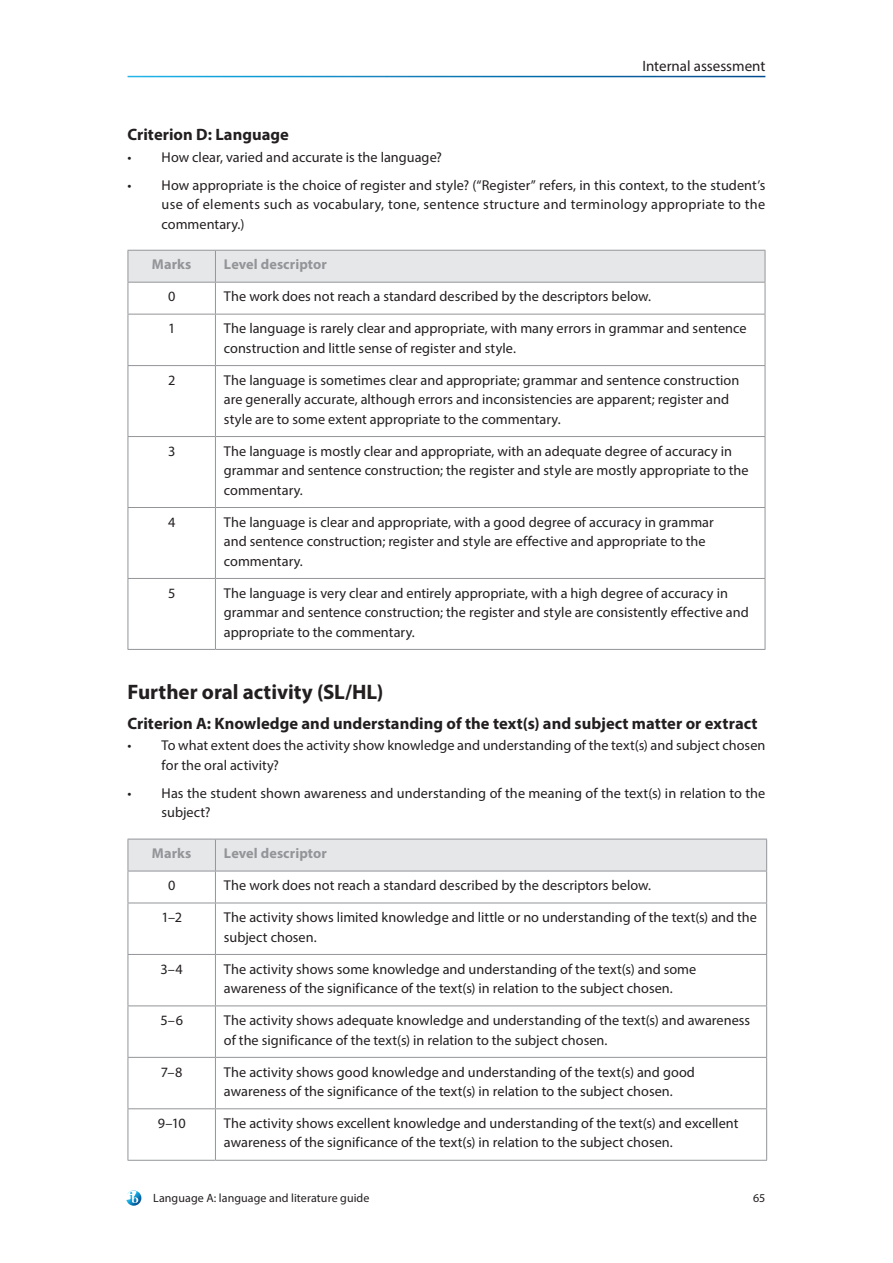
<style>
.page{position:relative;width:893px;height:1263px;background:#fff}
.page>*{position:absolute;margin:0;border:0;box-sizing:border-box;transform-origin:0 0}
.t1{font:700 21px "Myriad Pro";letter-spacing:-.005em;color:#231f20}
.t2{font:700 16.5px "Myriad Pro";color:#231f20}
.t3{font:15px "Myriad Pro";color:#231f20}
.t4{font:14.25px/19.5px "Myriad Pro";letter-spacing:.005em;color:#231f20}
.t5{font:700 14.25px "Myriad Pro";letter-spacing:.005em;color:#939598}
.t6{font:12px "Myriad Pro";letter-spacing:.005em;color:#231f20}
</style>
<div class="page">
<svg style="left:126px;top:1190px;width:15px;height:16px"></svg>
<div style="left:129px;top:251px;width:636px;height:31px;background:#e6e7e9"></div>
<hr style="left:128px;top:250px;width:87px;height:1px;background:#939598">
<hr style="left:128px;top:251px;width:1px;height:31px;background:#939598">
<hr style="left:215px;top:250px;width:550px;height:1px;background:#939598">
<hr style="left:215px;top:251px;width:1px;height:31px;background:#939598">
<hr style="left:765px;top:251px;width:1px;height:31px;background:#939598">
<hr style="left:128px;top:282px;width:87px;height:1px;background:#939598">
<hr style="left:128px;top:283px;width:1px;height:31px;background:#939598">
<hr style="left:215px;top:282px;width:550px;height:1px;background:#939598">
<hr style="left:215px;top:283px;width:1px;height:31px;background:#939598">
<hr style="left:765px;top:283px;width:1px;height:31px;background:#939598">
<hr style="left:128px;top:314px;width:87px;height:1px;background:#939598">
<hr style="left:128px;top:314px;width:1px;height:51px;background:#939598">
<hr style="left:215px;top:314px;width:550px;height:1px;background:#939598">
<hr style="left:215px;top:314px;width:1px;height:51px;background:#939598">
<hr style="left:765px;top:314px;width:1px;height:51px;background:#939598">
<hr style="left:128px;top:365px;width:87px;height:1px;background:#939598">
<hr style="left:128px;top:366px;width:1px;height:70px;background:#939598">
<hr style="left:215px;top:365px;width:550px;height:1px;background:#939598">
<hr style="left:215px;top:366px;width:1px;height:70px;background:#939598">
<hr style="left:765px;top:366px;width:1px;height:70px;background:#939598">
<hr style="left:128px;top:436px;width:87px;height:1px;background:#939598">
<hr style="left:128px;top:437px;width:1px;height:70px;background:#939598">
<hr style="left:215px;top:436px;width:550px;height:1px;background:#939598">
<hr style="left:215px;top:437px;width:1px;height:70px;background:#939598">
<hr style="left:765px;top:437px;width:1px;height:70px;background:#939598">
<hr style="left:128px;top:507px;width:87px;height:1px;background:#939598">
<hr style="left:128px;top:508px;width:1px;height:70px;background:#939598">
<hr style="left:215px;top:507px;width:550px;height:1px;background:#939598">
<hr style="left:215px;top:508px;width:1px;height:70px;background:#939598">
<hr style="left:765px;top:508px;width:1px;height:70px;background:#939598">
<hr style="left:128px;top:578px;width:87px;height:1px;background:#939598">
<hr style="left:128px;top:579px;width:1px;height:70px;background:#939598">
<hr style="left:215px;top:578px;width:550px;height:1px;background:#939598">
<hr style="left:215px;top:579px;width:1px;height:70px;background:#939598">
<hr style="left:765px;top:579px;width:1px;height:70px;background:#939598">
<hr style="left:128px;top:649px;width:87px;height:1px;background:#939598">
<hr style="left:215px;top:649px;width:550px;height:1px;background:#939598">
<div style="left:129px;top:840px;width:637px;height:31px;background:#e6e7e9"></div>
<hr style="left:128px;top:839px;width:87px;height:1px;background:#939598">
<hr style="left:128px;top:839px;width:1px;height:32px;background:#939598">
<hr style="left:215px;top:839px;width:552px;height:1px;background:#939598">
<hr style="left:215px;top:839px;width:1px;height:32px;background:#939598">
<hr style="left:766px;top:839px;width:1px;height:32px;background:#939598">
<hr style="left:128px;top:871px;width:87px;height:1px;background:#939598">
<hr style="left:128px;top:871px;width:1px;height:32px;background:#939598">
<hr style="left:215px;top:871px;width:552px;height:1px;background:#939598">
<hr style="left:215px;top:871px;width:1px;height:32px;background:#939598">
<hr style="left:766px;top:871px;width:1px;height:32px;background:#939598">
<hr style="left:128px;top:903px;width:87px;height:1px;background:#939598">
<hr style="left:128px;top:903px;width:1px;height:51px;background:#939598">
<hr style="left:215px;top:903px;width:552px;height:1px;background:#939598">
<hr style="left:215px;top:903px;width:1px;height:51px;background:#939598">
<hr style="left:766px;top:903px;width:1px;height:51px;background:#939598">
<hr style="left:128px;top:954px;width:87px;height:1px;background:#939598">
<hr style="left:128px;top:955px;width:1px;height:50px;background:#939598">
<hr style="left:215px;top:954px;width:552px;height:1px;background:#939598">
<hr style="left:215px;top:955px;width:1px;height:50px;background:#939598">
<hr style="left:766px;top:955px;width:1px;height:50px;background:#939598">
<hr style="left:128px;top:1005px;width:87px;height:1px;background:#939598">
<hr style="left:128px;top:1006px;width:1px;height:51px;background:#939598">
<hr style="left:215px;top:1005px;width:552px;height:1px;background:#939598">
<hr style="left:215px;top:1006px;width:1px;height:51px;background:#939598">
<hr style="left:766px;top:1006px;width:1px;height:51px;background:#939598">
<hr style="left:128px;top:1057px;width:87px;height:1px;background:#939598">
<hr style="left:128px;top:1058px;width:1px;height:50px;background:#939598">
<hr style="left:215px;top:1057px;width:552px;height:1px;background:#939598">
<hr style="left:215px;top:1058px;width:1px;height:50px;background:#939598">
<hr style="left:766px;top:1058px;width:1px;height:50px;background:#939598">
<hr style="left:128px;top:1108px;width:87px;height:1px;background:#939598">
<hr style="left:128px;top:1109px;width:1px;height:51px;background:#939598">
<hr style="left:215px;top:1108px;width:552px;height:1px;background:#939598">
<hr style="left:215px;top:1109px;width:1px;height:51px;background:#939598">
<hr style="left:766px;top:1109px;width:1px;height:51px;background:#939598">
<hr style="left:128px;top:1160px;width:87px;height:1px;background:#939598">
<hr style="left:215px;top:1160px;width:552px;height:1px;background:#939598">
<p class="t3" style="left:642px;top:57px;width:124px">Internal assessment</p>
<p class="t2" style="left:128px;top:124px;width:163px">Criterion D: Language</p>
<p class="t4" style="left:128px;top:147px;width:316px">• How clear, varied and accurate is the language?</p>
<p class="t4" style="left:162px;top:175px;width:605px;text-align:justify;text-indent:-34px">• How appropriate is the choice of register and style? (“Register” refers, in this context, to the student’s use of elements such as vocabulary, tone, sentence structure and terminology appropriate to the commentary.)</p>
<p class="t5" style="left:152px;top:255px;width:41px">Marks</p>
<p class="t5" style="left:224px;top:255px;width:105px">Level descriptor</p>
<p class="t4" style="left:168px;top:287px;width:9px">0</p>
<p class="t4" style="left:224px;top:287px;width:429px">The work does not reach a standard described by the descriptors below.</p>
<p class="t4" style="left:168px;top:319px;width:9px">1</p>
<p class="t4" style="left:224px;top:319px;width:524px">The language is rarely clear and appropriate, with many errors in grammar and sentence construction and little sense of register and style.</p>
<p class="t4" style="left:168px;top:370px;width:9px">2</p>
<p class="t4" style="left:224px;top:370px;width:517px">The language is sometimes clear and appropriate; grammar and sentence construction are generally accurate, although errors and inconsistencies are apparent; register and style are to some extent appropriate to the commentary.</p>
<p class="t4" style="left:168px;top:441px;width:9px">3</p>
<p class="t4" style="left:224px;top:441px;width:526px">The language is mostly clear and appropriate, with an adequate degree of accuracy in grammar and sentence construction; the register and style are mostly appropriate to the commentary.</p>
<p class="t4" style="left:168px;top:512px;width:9px">4</p>
<p class="t4" style="left:224px;top:512px;width:491px">The language is clear and appropriate, with a good degree of accuracy in grammar and sentence construction; register and style are effective and appropriate to the commentary.</p>
<p class="t4" style="left:168px;top:583px;width:9px">5</p>
<p class="t4" style="left:224px;top:583px;width:526px">The language is very clear and entirely appropriate, with a high degree of accuracy in grammar and sentence construction; the register and style are consistently effective and appropriate to the commentary.</p>
<h1 class="t1" style="left:128px;top:678px;width:257px">Further oral activity (SL/HL)</h1>
<p class="t2" style="left:128px;top:712px;width:631px">Criterion A: Knowledge and understanding of the text(s) and subject matter or extract</p>
<p class="t4" style="left:162px;top:736px;width:605px;text-indent:-34px">• To what extent does the activity show knowledge and understanding of the text(s) and subject chosen for the oral activity?</p>
<p class="t4" style="left:162px;top:783px;width:605px;text-indent:-34px">• Has the student shown awareness and understanding of the meaning of the text(s) in relation to the subject?</p>
<p class="t5" style="left:152px;top:844px;width:41px">Marks</p>
<p class="t5" style="left:224px;top:844px;width:105px">Level descriptor</p>
<p class="t4" style="left:168px;top:875px;width:9px">0</p>
<p class="t4" style="left:224px;top:875px;width:429px">The work does not reach a standard described by the descriptors below.</p>
<p class="t4" style="left:161px;top:907px;width:22px">1–2</p>
<p class="t4" style="left:224px;top:907px;width:535px">The activity shows limited knowledge and little or no understanding of the text(s) and the subject chosen.</p>
<p class="t4" style="left:160px;top:959px;width:24px">3–4</p>
<p class="t4" style="left:224px;top:959px;width:474px">The activity shows some knowledge and understanding of the text(s) and some awareness of the significance of the text(s) in relation to the subject chosen.</p>
<p class="t4" style="left:160px;top:1010px;width:24px">5–6</p>
<p class="t4" style="left:224px;top:1010px;width:528px">The activity shows adequate knowledge and understanding of the text(s) and awareness of the significance of the text(s) in relation to the subject chosen.</p>
<p class="t4" style="left:161px;top:1062px;width:23px">7–8</p>
<p class="t4" style="left:224px;top:1062px;width:473px">The activity shows good knowledge and understanding of the text(s) and good awareness of the significance of the text(s) in relation to the subject chosen.</p>
<p class="t4" style="left:158px;top:1113px;width:30px">9–10</p>
<p class="t4" style="left:224px;top:1113px;width:516px">The activity shows excellent knowledge and understanding of the text(s) and excellent awareness of the significance of the text(s) in relation to the subject chosen.</p>
<p class="t6" style="left:153px;top:1190px;width:218px">Language A: language and literature guide</p>
<p class="t6" style="left:753px;top:1190px;width:14px">65</p>
</div>
